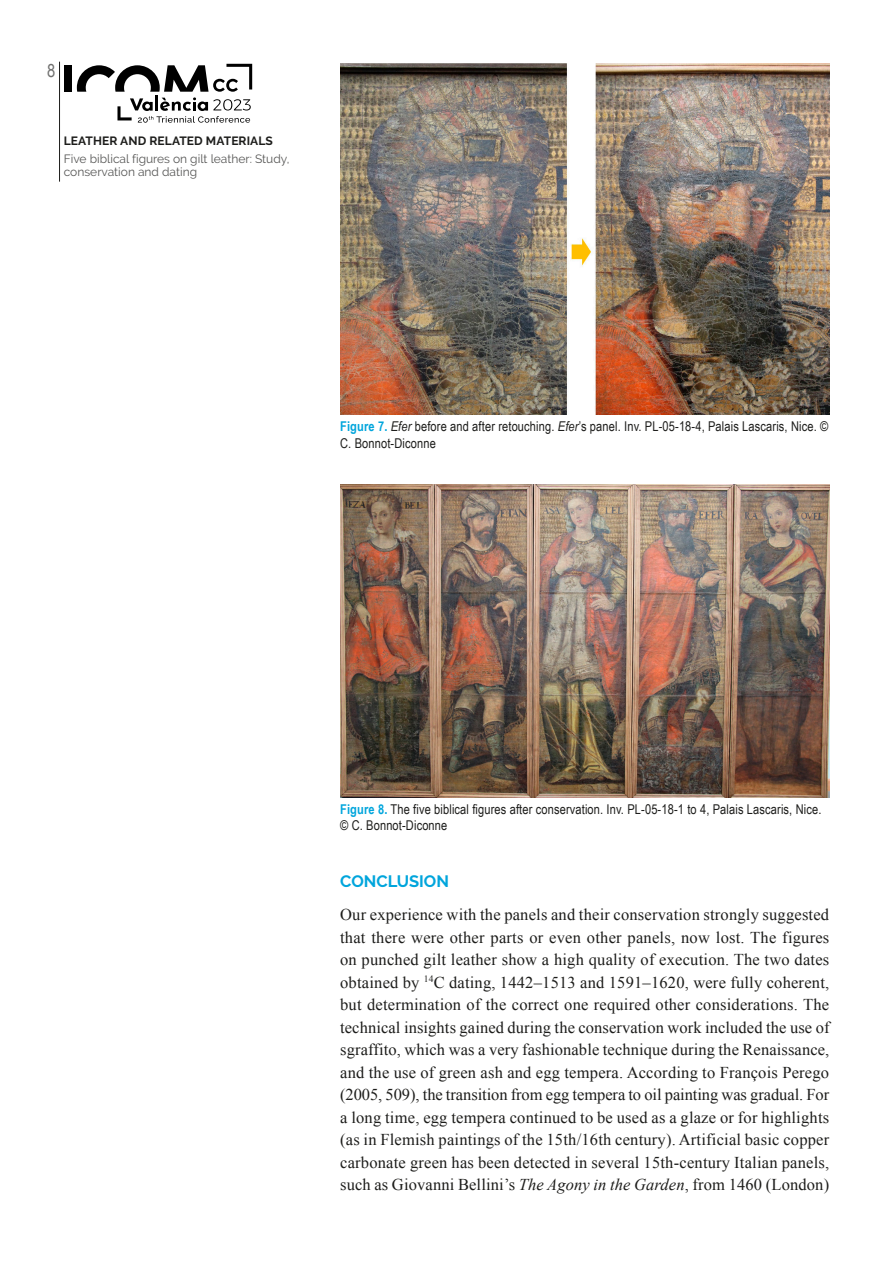
<style>
.page{position:relative;width:893px;height:1263px;background:#fff}
.page>*{position:absolute;margin:0;border:0;box-sizing:border-box;transform-origin:0 0}
.t1{font:18px "Arial Narrow";color:#70706f}
.Tex-Corpo{font:16.5px/22.5px "Times New Roman";letter-spacing:.01em;color:#1d1d1b;text-align:justify}
.Tit{font:700 16.5px "Raleway";color:#00a5dc}
.Legenda-Imagem{font:13.5px/16.5px "Arial Narrow";letter-spacing:.01em;color:#1d1d1b}
.t2{font:12px/13.5px "Raleway";color:#575756}
.t3{font:700 12px "Raleway";letter-spacing:.01em;color:#1d1d1b}
.s1{font-weight:700;color:#00a5dc}
.s2{font-style:italic}
</style>
<div class="page">
<hr style="left:59px;top:62px;width:1px;height:120px;background:#1d1d1b">
<div style="left:64px;top:65px;width:8px;height:27px;background:#000"></div>
<svg style="left:77px;top:64px;width:175px;height:59px"></svg>
<img style="left:340px;top:64px;width:489px;height:351px">
<img style="left:340px;top:485px;width:489px;height:312px">
<p class="t1" style="left:47px;top:57px;width:10px">8</p>
<p class="t3" style="left:64px;top:134px;width:211px">LEATHER AND RELATED MATERIALS</p>
<p class="t2" style="left:64px;top:152px;width:227px">Five biblical figures on gilt leather: Study, conservation and dating</p>
<p class="Legenda-Imagem" style="left:340px;top:418px;width:490px"><span class="s1">Figure 7.</span> <span class="s2">Efer</span> before and after retouching. <span class="s2">Efer</span>’s panel. Inv. PL-05-18-4, Palais Lascaris, Nice. ©<br>C. Bonnot-Diconne</p>
<p class="Legenda-Imagem" style="left:340px;top:800px;width:483px"><span class="s1">Figure 8.</span> The five biblical figures after conservation. Inv. PL-05-18-1 to 4, Palais Lascaris, Nice. © C. Bonnot-Diconne</p>
<p class="Tit" style="left:340px;top:871px;width:110px">CONCLUSION</p>
<p class="Tex-Corpo" style="left:340px;top:903px;width:491px">Our experience with the panels and their conservation strongly suggested that there were other parts or even other panels, now lost. The figures on punched gilt leather show a high quality of execution. The two dates obtained by <sup>14</sup>C dating, 1442–1513 and 1591–1620, were fully coherent, but determination of the correct one required other considerations. The technical insights gained during the conservation work included the use of sgraffito, which was a very fashionable technique during the Renaissance, and the use of green ash and egg tempera. According to François Perego (2005, 509), the transition from egg tempera to oil painting was gradual. For a long time, egg tempera continued to be used as a glaze or for highlights (as in Flemish paintings of the 15th/16th century). Artificial basic copper carbonate green has been detected in several 15th-century Italian panels, such as Giovanni Bellini’s <span class="s2">The Agony in the Garden</span>, from 1460 (London)</p>
</div>
